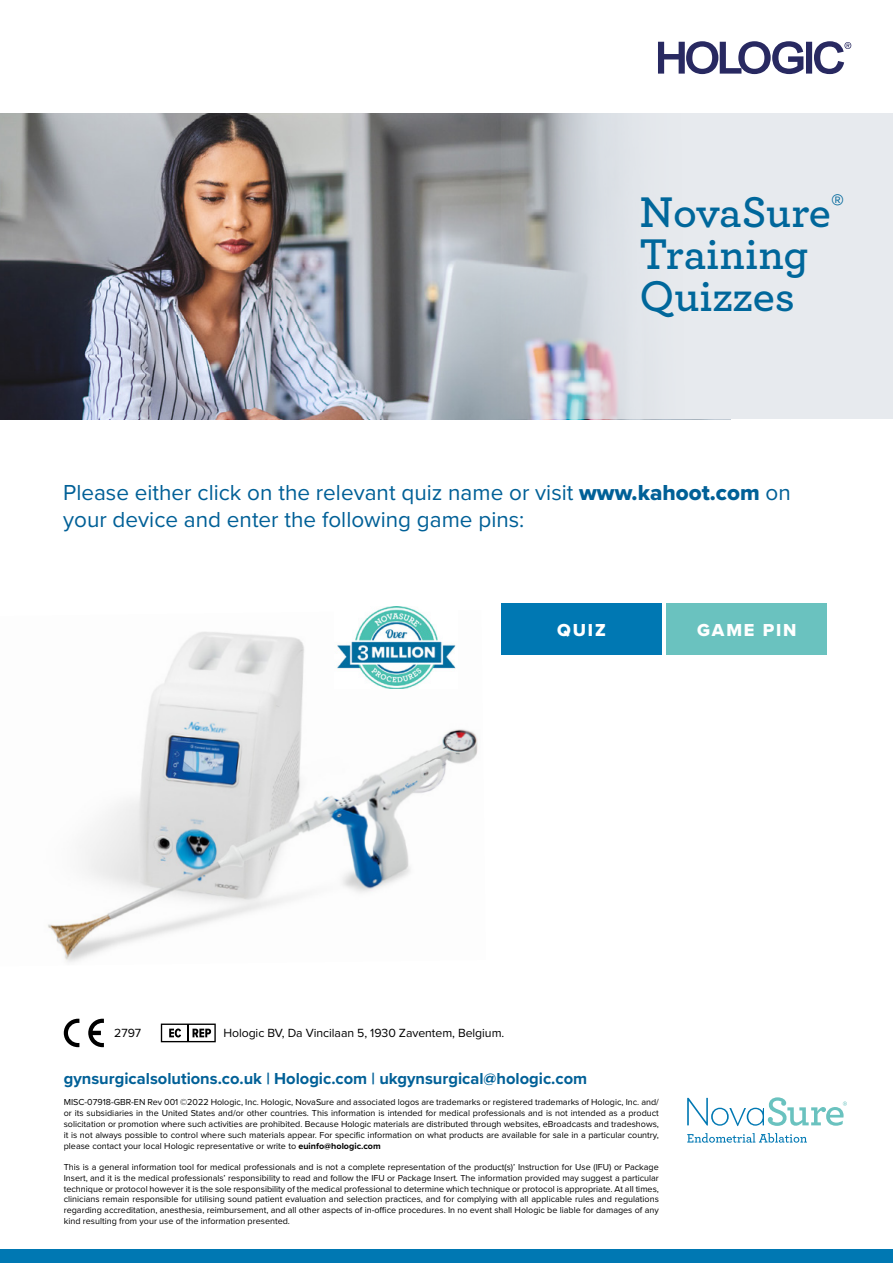
<style>
.page{position:relative;width:893px;height:1263px;background:#fff}
.page>*{position:absolute;margin:0;border:0;box-sizing:border-box;transform-origin:0 0}
.t1{font:600 45px/42px "Archer";letter-spacing:-.01em;color:#00679b}
.t2{font:22.5px/27px "Proxima Nova";color:#016097}
.t3{font:18px "Proxima Nova Extrabld";letter-spacing:.1em;color:#fff}
.t4{font:700 16.5px "Proxima Nova";color:#016097}
.t5{font:12.3px "Proxima Nova";letter-spacing:-.005em;color:#000}
.t6{font:9px/10.8px "Proxima Nova";color:#000;text-align:justify}
.s1{font-family:"Proxima Nova Extrabld"}
.s2{font-weight:700}
</style>
<div class="page">
<img style="left:48px;top:632px;width:430px;height:330px">
<div style="left:1px;top:1250px;width:892px;height:13px;background:#0078b3"></div>
<img style="left:0;top:114px;width:501px;height:305px">
<svg style="left:687px;top:1097px;width:160px;height:29px"></svg>
<svg style="left:687px;top:1133px;width:120px;height:10px"></svg>
<div style="left:501px;top:603px;width:161px;height:51px;background:#0078b3"></div>
<div style="left:667px;top:603px;width:160px;height:51px;background:#6ac2bf"></div>
<img style="left:335px;top:606px;width:122px;height:83px">
<svg style="left:658px;top:41px;width:193px;height:33px"></svg>
<svg style="left:64px;top:1019px;width:15px;height:28px"></svg>
<svg style="left:88px;top:1019px;width:16px;height:28px"></svg>
<svg style="left:161px;top:1023px;width:55px;height:19px"></svg>
<div style="left:581px;top:114px;width:312px;height:305px;background:#e7eaee"></div>
<svg style="left:501px;top:114px;width:126px;height:305px"></svg>
<h1 class="t1" style="left:640px;top:188px;width:206px">NovaSure<sup>®<br></sup>Training<br>Quizzes</h1>
<h2 class="t2" style="left:63px;top:478px;width:729px">Please either click on the relevant quiz name or visit <span class="s1">www.kahoot.com</span> on your device and enter the following game pins:</h2>
<h3 class="t3" style="left:557px;top:616px;width:50px">QUIZ</h3>
<h3 class="t3" style="left:697px;top:616px;width:101px">GAME PIN</h3>
<h3 class="t5" style="left:114px;top:1024px;width:28px">2797</h3>
<h3 class="t5" style="left:223px;top:1024px;width:282px">Hologic BV, Da Vincilaan 5, 1930 Zaventem, Belgium.</h3>
<h3 class="t4" style="left:64px;top:1066px;width:525px">gynsurgicalsolutions.co.uk | Hologic.com | ukgynsurgical@hologic.com</h3>
<p class="t6" style="left:64px;top:1097px;width:597px">MISC-07918-GBR-EN Rev 001 ©2022 Hologic, Inc. Hologic, NovaSure and associated logos are trademarks or registered trademarks of Hologic, Inc. and/ or its subsidiaries in the United States and/or other countries. This information is intended for medical professionals and is not intended as a product solicitation or promotion where such activities are prohibited. Because Hologic materials are distributed through websites, eBroadcasts and tradeshows, it is not always possible to control where such materials appear. For specific information on what products are available for sale in a particular country, please contact your local Hologic representative or write to <span class="s2">euinfo@hologic.com</span></p>
<p class="t6" style="left:64px;top:1161px;width:597px">This is a general information tool for medical professionals and is not a complete representation of the product(s)’ Instruction for Use (IFU) or Package Insert, and it is the medical professionals’ responsibility to read and follow the IFU or Package Insert. The information provided may suggest a particular technique or protocol however it is the sole responsibility of the medical professional to determine which technique or protocol is appropriate. At all times, clinicians remain responsible for utilising sound patient evaluation and selection practices, and for complying with all applicable rules and regulations regarding accreditation, anesthesia, reimbursement, and all other aspects of in-office procedures. In no event shall Hologic be liable for damages of any kind resulting from your use of the information presented.</p>
</div>
